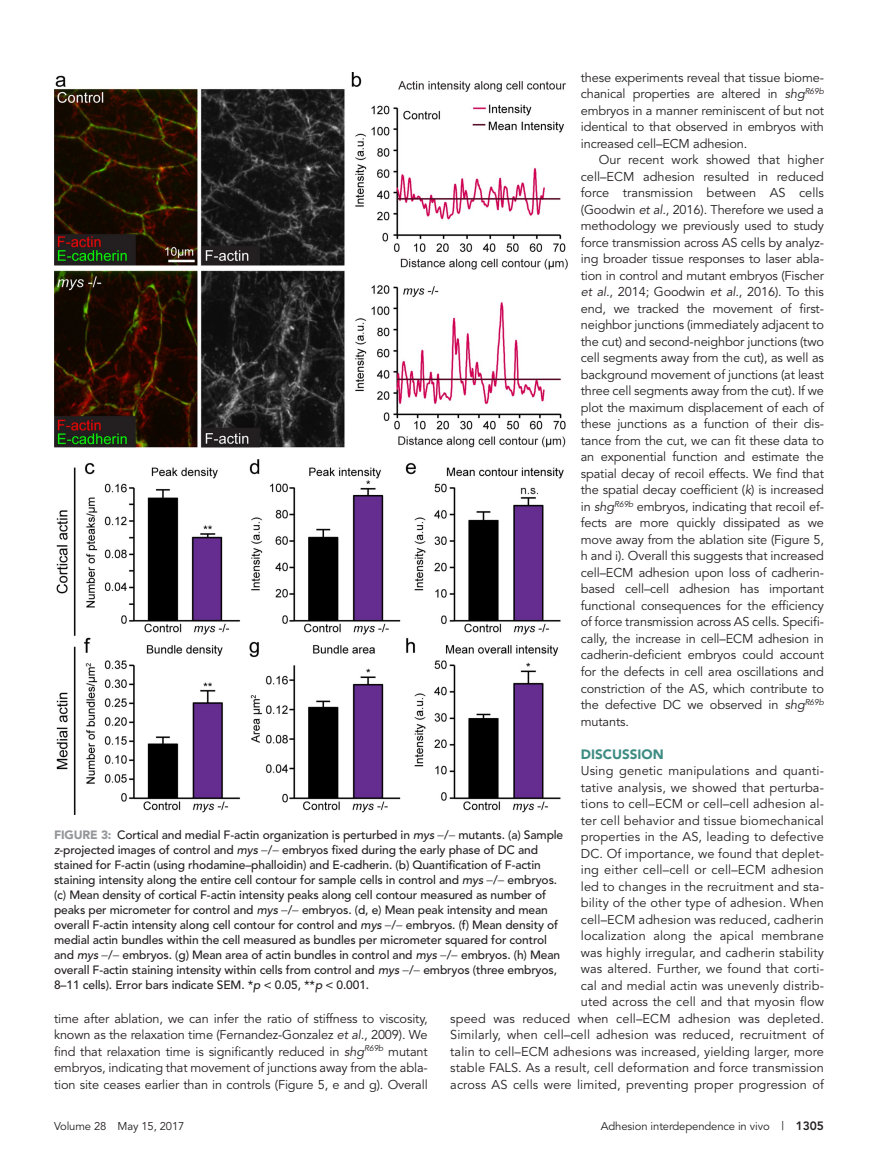
<style>
.page{position:relative;width:878px;height:1175px;background:#fff}
.page>*{position:absolute;margin:0;border:0;box-sizing:border-box;transform-origin:0 0}
.t1{font:900 13.5px "Avenir";color:#3e8c83}
.Para{font:12.75px/16.5px "Avenir";letter-spacing:-.01em;color:#231f20;text-align:justify}
.ParaFL{font:12.75px/16.5px "Avenir";letter-spacing:.01em;color:#231f20;text-align:right}
.FigCaption{font:500 12px/15px "Avenir";letter-spacing:-.01em;color:#231f20}
.t2{font:11.25px "Avenir";letter-spacing:-.01em;color:#231f20}
.s1{font-style:italic}
.s2{font-weight:900;color:#939598}
.s3{font-size:12px}
.s4{font-weight:800;font-size:12px}
</style>
<div class="page">
<img style="left:54px;top:72px;width:513px;height:742px">
<p class="Para" style="left:580px;top:69px;width:245px">these experiments reveal that tissue biome&shy;chanical properties are altered in <span class="s1">shg</span><sup>R69b </sup>embryos in a manner reminiscent of but not identical to that observed in embryos with increased cell–ECM adhesion.</p>
<p class="Para" style="left:580px;top:152px;width:245px;text-indent:18px">Our recent work showed that higher cell–ECM adhesion resulted in reduced force transmission between AS cells (Goodwin <span class="s1">et al.</span>, 2016). Therefore we used a methodology we previously used to study force transmission across AS cells by analyz&shy;ing broader tissue responses to laser abla&shy;tion in control and mutant embryos (Fischer <span class="s1">et al.</span>, 2014; Goodwin <span class="s1">et al.</span>, 2016). To this end, we tracked the movement of first&shy;neighbor junctions (immediately adjacent to the cut) and second-neighbor junctions (two cell segments away from the cut), as well as background movement of junctions (at least three cell segments away from the cut). If we plot the maximum displacement of each of these junctions as a function of their dis&shy;tance from the cut, we can fit these data to an exponential function and estimate the spatial decay of recoil effects. We find that the spatial decay coefficient (<span class="s1">k</span>) is increased in <span class="s1">shg</span><sup>R69b</sup> embryos, indicating that recoil ef&shy;fects are more quickly dissipated as we move away from the ablation site (Figure 5, h and i). Overall this suggests that increased cell–ECM adhesion upon loss of cadherin&shy;based cell–cell adhesion has important functional consequences for the efficiency of force transmission across AS cells. Specifi&shy;cally, the increase in cell–ECM adhesion in cadherin-deficient embryos could account for the defects in cell area oscillations and constriction of the AS, which contribute to the defective DC we observed in <span class="s1">shg</span><sup>R69b </sup>mutants.</p>
<h1 class="t1" style="left:580px;top:745px;width:84px">DISCUSSION</h1>
<p class="ParaFL" style="left:450px;top:762px;width:375px">Using genetic manipulations and quanti-<br>tative analysis, we showed that perturba-<br>tions to cell–ECM or cell–cell adhesion al-<br>ter cell behavior and tissue biomechanical<br>properties in the AS, leading to defective<br>DC. Of importance, we found that deplet-<br>ing either cell–cell or cell–ECM adhesion<br>led to changes in the recruitment and sta-<br>bility of the other type of adhesion. When<br>cell–ECM adhesion was reduced, cadherin<br>localization along the apical membrane<br>was highly irregular, and cadherin stability<br>was altered. Further, we found that corti-<br>cal and medial actin was unevenly distrib-<br>uted across the cell and that myosin flow<br>speed was reduced when cell–ECM adhesion was depleted.<br>Similarly, when cell–cell adhesion was reduced, recruitment of talin to cell–ECM adhesions was increased, yielding larger, more stable FALS. As a result, cell deformation and force transmission across AS cells were limited, preventing proper progression of</p>
<p class="FigCaption" style="left:54px;top:827px;width:511px"><span class="s2">FIGURE 3:</span> Cortical and medial F-actin organization is perturbed in <span class="s1">mys</span> −/− mutants. (a) Sample <span class="s1">z</span>-projected images of control and <span class="s1">mys</span> −/− embryos fixed during the early phase of DC and stained for F-actin (using rhodamine–phalloidin) and E-cadherin. (b) Quantification of F-actin staining intensity along the entire cell contour for sample cells in control and <span class="s1">mys</span> −/− embryos. (c) Mean density of cortical F-actin intensity peaks along cell contour measured as number of peaks per micrometer for control and <span class="s1">mys</span> −/− embryos. (d, e) Mean peak intensity and mean overall F-actin intensity along cell contour for control and <span class="s1">mys</span> −/− embryos. (f) Mean density of medial actin bundles within the cell measured as bundles per micrometer squared for control and <span class="s1">mys</span> −/− embryos. (g) Mean area of actin bundles in control and <span class="s1">mys</span> −/− embryos. (h) Mean overall F-actin staining intensity within cells from control and <span class="s1">mys</span> −/− embryos (three embryos, 8–11 cells). Error bars indicate SEM. *<span class="s1">p</span> &lt; 0.05, **<span class="s1">p</span> &lt; 0.001.</p>
<p class="Para" style="left:54px;top:1010px;width:375px">time after ablation, we can infer the ratio of stiffness to viscosity, known as the relaxation time (Fernandez-Gonzalez <span class="s1">et al.</span>, 2009). We find that relaxation time is significantly reduced in <span class="s1">shg</span><sup>R69b</sup> mutant embryos, indicating that movement of junctions away from the abla&shy;tion site ceases earlier than in controls (Figure 5, e and g). Overall</p>
<p class="t2" style="left:54px;top:1119px;width:132px">Volume 28 May 15, 2017</p>
<p class="t2" style="left:601px;top:1119px;width:224px">Adhesion interdependence in vivo <span class="s3">|</span> <span class="s4">1305</span></p>
</div>
